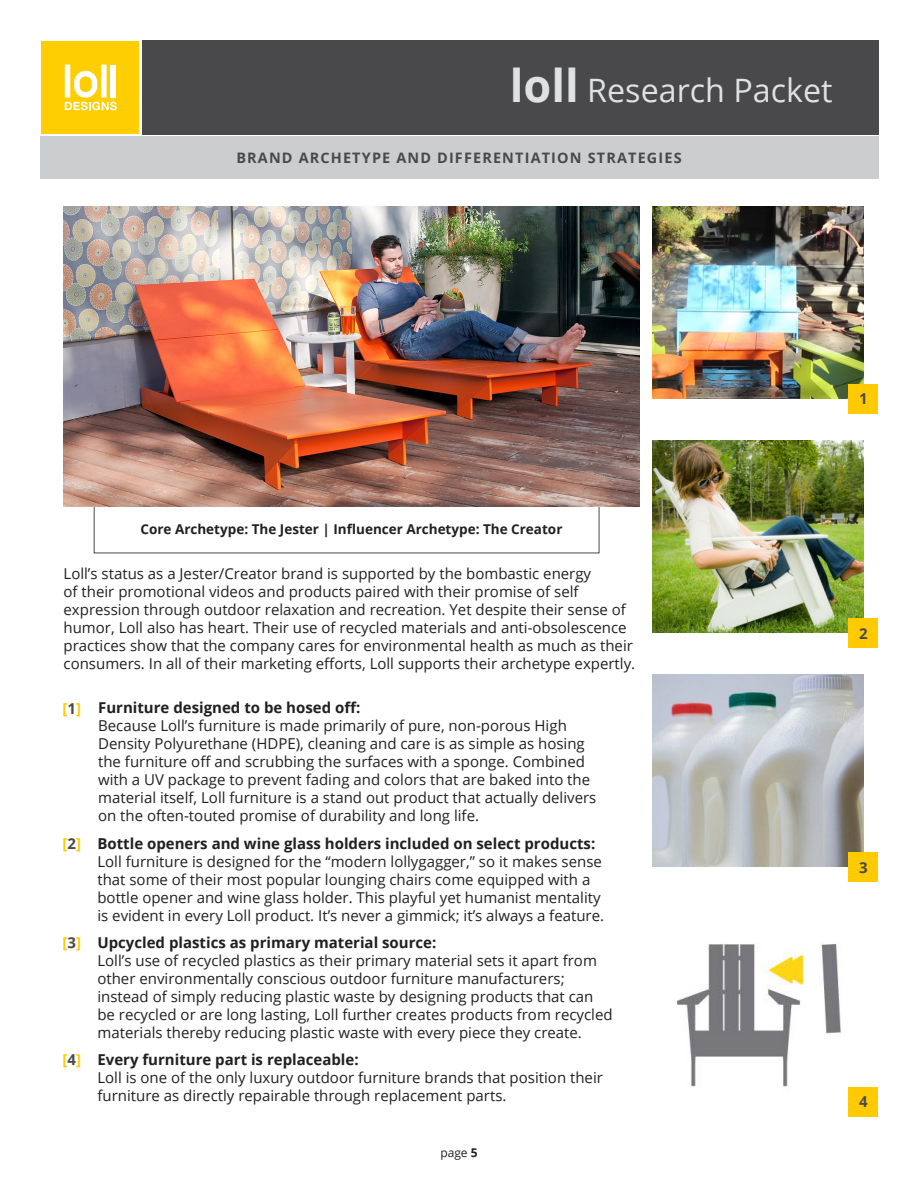
<style>
.page{position:relative;width:918px;height:1188px;background:#fff}
.page>*{position:absolute;margin:0;border:0;box-sizing:border-box;transform-origin:0 0}
.t1{font:32.25px "Open Sans";color:#dfe1e3}
.t2{font:15px/18px "Open Sans";color:#231f20}
.t3{font:700 15px "Open Sans";color:#231f20}
.t4{font:700 15px "Open Sans";color:#ffcb00}
.t5{font:700 15px "Open Sans";color:#49494b}
.t6{font:700 14.4px "Open Sans";letter-spacing:.08em;color:#49494b}
.t7{font:700 13.5px "Open Sans";color:#231f20}
.t8{font:12px "Open Sans";color:#231f20}
.s1{font-weight:700;font-size:45px}
.s2{color:#49494b}
.s3{font-weight:700}
</style>
<div class="page">
<img style="left:677px;top:944px;width:172px;height:157px">
<div style="left:41px;top:41px;width:98px;height:92px;background:#ffce02"></div>
<div style="left:101px;top:65px;width:6px;height:33px;background:#fff"></div>
<div style="left:65px;top:65px;width:5px;height:33px;background:#fff"></div>
<div style="left:111px;top:65px;width:5px;height:33px;background:#fff"></div>
<svg style="left:65px;top:71px;width:52px;height:39px"></svg>
<div style="left:142px;top:40px;width:736px;height:94px;background:#49494b"></div>
<div style="left:40px;top:137px;width:838px;height:42px;background:#cbcdcf"></div>
<img style="left:653px;top:441px;width:210px;height:192px">
<div style="left:849px;top:618px;width:29px;height:30px;background:#ffcb00"></div>
<img style="left:653px;top:674px;width:210px;height:193px">
<div style="left:849px;top:853px;width:29px;height:29px;background:#ffcb00"></div>
<img style="left:653px;top:206px;width:210px;height:193px">
<div style="left:849px;top:384px;width:29px;height:30px;background:#ffcb00"></div>
<img style="left:64px;top:206px;width:575px;height:301px">
<div style="left:849px;top:1087px;width:29px;height:29px;background:#ffcb00"></div>
<p class="t1" style="left:510px;top:68px;width:324px"><span class="s1">loll</span> Research Packet</p>
<p class="t6" style="left:236px;top:147px;width:447px">BRAND ARCHETYPE AND DIFFERENTIATION STRATEGIES</p>
<p class="t7" style="left:140px;top:520px;width:423px">Core Archetype: The Jester | Influencer Archetype: The Creator</p>
<p class="t2" style="left:64px;top:564px;width:573px">Loll’s status as a Jester/Creator brand is supported by the bombastic energy<br>of their promotional videos and products paired with their promise of self expression through outdoor relaxation and recreation. Yet despite their sense of humor, Loll also has heart. Their use of recycled materials and anti-obsolescence practices show that the company cares for environmental health as much as their consumers. In all of their marketing efforts, Loll supports their archetype expertly.</p>
<p class="t4" style="left:63px;top:698px;width:20px">[<span class="s2">1</span>]</p>
<p class="t3" style="left:98px;top:697px;width:264px">Furniture designed to be hosed off:</p>
<p class="t2" style="left:98px;top:717px;width:500px">Because Loll’s furniture is made primarily of pure, non-porous High Density Polyurethane (HDPE), cleaning and care is as simple as hosing the furniture off and scrubbing the surfaces with a sponge. Combined with a UV package to prevent fading and colors that are baked into the material itself, Loll furniture is a stand out product that actually delivers on the often-touted promise of durability and long life.</p>
<p class="t4" style="left:63px;top:833px;width:20px">[<span class="s2">2</span>]</p>
<p class="t3" style="left:97px;top:833px;width:499px">Bottle openers and wine glass holders included on select products:</p>
<p class="t2" style="left:97px;top:852px;width:508px">Loll furniture is designed for the “modern lollygagger,” so it makes sense that some of their most popular lounging chairs come equipped with a bottle opener and wine glass holder. This playful yet humanist mentality is evident in every Loll product. It’s never a gimmick; it’s always a feature.</p>
<p class="t4" style="left:63px;top:932px;width:20px">[<span class="s2">3</span>]</p>
<p class="t3" style="left:97px;top:932px;width:341px">Upcycled plastics as primary material source:</p>
<p class="t2" style="left:97px;top:951px;width:517px">Loll’s use of recycled plastics as their primary material sets it apart from other environmentally conscious outdoor furniture manufacturers; instead of simply reducing plastic waste by designing products that can be recycled or are long lasting, Loll further creates products from recycled materials thereby reducing plastic waste with every piece they create.</p>
<p class="t4" style="left:63px;top:1049px;width:20px">[<span class="s2">4</span>]</p>
<p class="t3" style="left:97px;top:1049px;width:263px">Every furniture part is replaceable:</p>
<p class="t2" style="left:97px;top:1068px;width:507px">Loll is one of the only luxury outdoor furniture brands that position their furniture as directly repairable through replacement parts.</p>
<p class="t8" style="left:440px;top:1145px;width:39px">page <span class="s3">5</span></p>
<p class="t5" style="left:859px;top:388px;width:10px">1</p>
<p class="t5" style="left:859px;top:623px;width:10px">2</p>
<p class="t5" style="left:859px;top:857px;width:10px">3</p>
<p class="t5" style="left:859px;top:1091px;width:10px">4</p>
</div>
